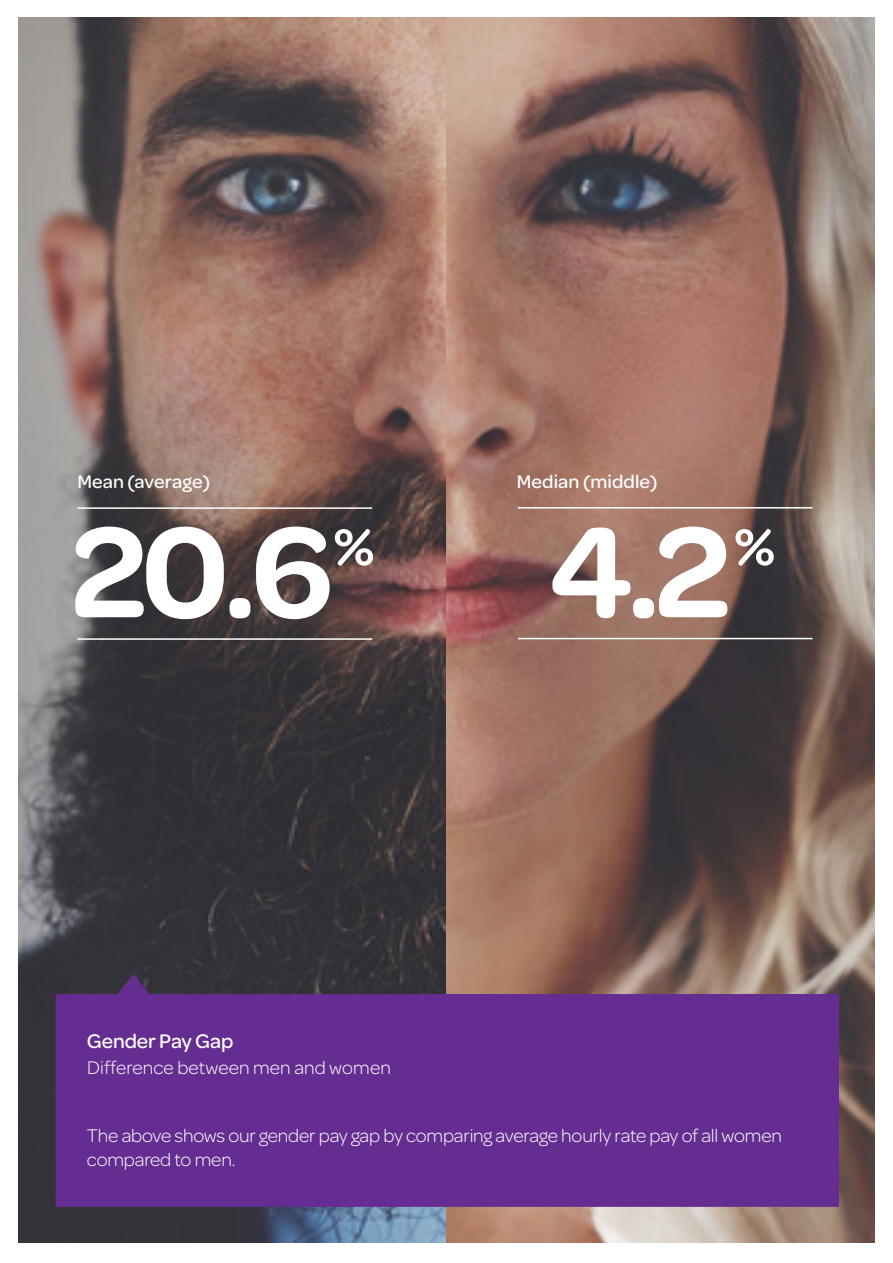
<style>
.page{position:relative;width:893px;height:1263px;background:#fff}
.page>*{position:absolute;margin:0;border:0;box-sizing:border-box;transform-origin:0 0}
.t1{font:600 137.25px "Omnes";color:#fff}
.t2{font:600 55.05px "Omnes";color:#fff}
.t3{font:500 21px "Omnes";letter-spacing:-.005em;color:#fff}
.t4{font:300 19.5px/24px "Omnes";letter-spacing:-.01em;color:#fff}
.t5{font:500 19.5px "Omnes";letter-spacing:.005em;color:#fff}
</style>
<div class="page">
<img style="left:18px;top:17px;width:856px;height:1226px">
<hr style="left:77px;top:507px;width:295px;height:2px;background:#fff">
<hr style="left:77px;top:638px;width:295px;height:2px;background:#fff">
<svg style="left:56px;top:974px;width:783px;height:233px;background:#65308b"></svg>
<hr style="left:518px;top:507px;width:294px;height:1px;background:#fff">
<hr style="left:518px;top:638px;width:294px;height:1px;background:#fff">
<p class="t5" style="left:77px;top:469px;width:134px">Mean (average)</p>
<p class="t5" style="left:517px;top:469px;width:142px">Median (middle)</p>
<p class="t2" style="left:334px;top:509px;width:42px">%</p>
<p class="t2" style="left:734px;top:509px;width:42px">%</p>
<p class="t1" style="left:71px;top:476px;width:264px">20.6</p>
<p class="t1" style="left:549px;top:476px;width:183px">4.2</p>
<p class="t3" style="left:87px;top:1027px;width:148px">Gender Pay Gap</p>
<p class="t4" style="left:87px;top:1054px;width:305px">Difference between men and women</p>
<p class="t4" style="left:87px;top:1122px;width:697px">The above shows our gender pay gap by comparing average hourly rate pay of all women compared to men.</p>
</div>
